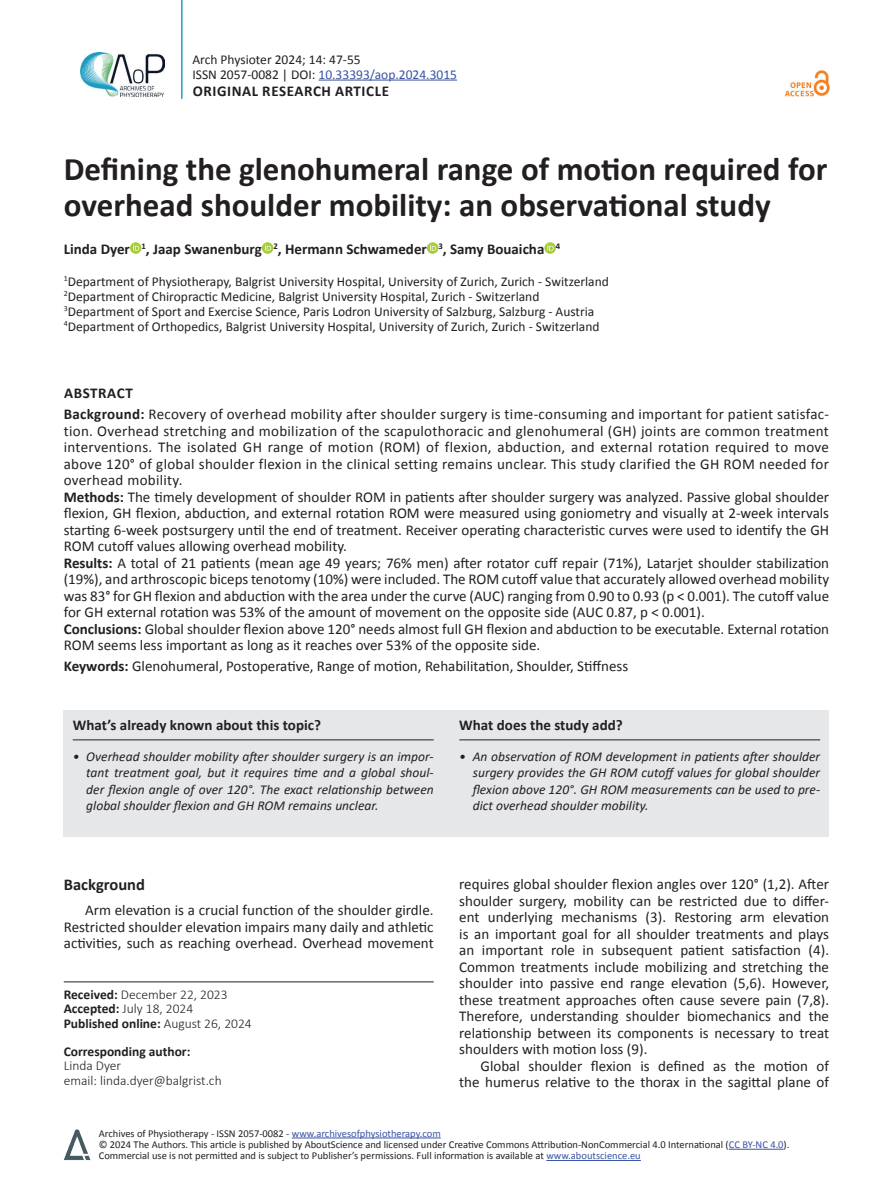
<style>
.page{position:relative;width:893px;height:1191px;background:#fff}
.page>*{position:absolute;margin:0;border:0;box-sizing:border-box;transform-origin:0 0}
.t1{font:700 33px/36px "Calibri";color:#231f20}
.t2{font:700 16.5px "Calibri";color:#231f20}
.t3{font:15px/16.5px "Calibri";color:#231f20;text-align:justify}
.t4{font:700 15px "Calibri";color:#231f20}
.t5{font:15px/20.7px "Calibri";letter-spacing:.02em;color:#231f20}
.t6{font:700 15px "Calibri";letter-spacing:.04em;color:#231f20}
.t7{font:13.5px/15px "Calibri";color:#231f20}
.t8{font:italic 13.5px/16.5px "Calibri";color:#231f20;text-align:justify}
.t9{font:300 13.5px/14.2px "Calibri";color:#231f20}
.t10{font:700 13.5px "Calibri";color:#231f20}
.t11{font:10.5px/11.2px "Calibri";color:#231f20}
.s1{color:#3853a3}
.s2{font-weight:700}
</style>
<div class="page">
<hr style="left:319px;top:80px;width:138px;height:1px;background:#3853a3">
<img style="left:81px;top:53px;width:84px;height:43px">
<hr style="left:181px;top:0;width:2px;height:99px;background:#209dbf">
<hr style="left:292px;top:1137px;width:149px;height:1px;background:#3853a3">
<hr style="left:729px;top:1148px;width:55px;height:1px;background:#3853a3">
<hr style="left:546px;top:1160px;width:95px;height:1px;background:#3853a3">
<img style="left:63px;top:1129px;width:28px;height:32px">
<img style="left:785px;top:70px;width:45px;height:27px">
<div style="left:130px;top:242px;width:11px;height:12px;background:#a5cd3a;border-radius:50%"></div>
<svg style="left:133px;top:244px;width:6px;height:7px"></svg>
<svg style="left:262px;top:242px;width:11px;height:12px"></svg>
<svg style="left:265px;top:244px;width:6px;height:7px"></svg>
<svg style="left:427px;top:242px;width:11px;height:12px"></svg>
<svg style="left:430px;top:244px;width:6px;height:7px"></svg>
<svg style="left:544px;top:242px;width:12px;height:12px"></svg>
<svg style="left:547px;top:244px;width:7px;height:7px"></svg>
<hr style="left:64px;top:981px;width:370px;height:1px;background:#231f20">
<div style="left:64px;top:710px;width:765px;height:126px;background:#e6e7e9"></div>
<hr style="left:73px;top:739px;width:361px;height:1px;background:#231f20">
<hr style="left:459px;top:739px;width:361px;height:1px;background:#231f20">
<p class="t7" style="left:192px;top:52px;width:266px">Arch Physioter 2024; 14: 47-55<br>ISSN 2057-0082 | DOI: <span class="s1">10.33393/aop.2024.3015</span></p>
<p class="t6" style="left:193px;top:81px;width:198px">ORIGINAL RESEARCH ARTICLE</p>
<h1 class="t1" style="left:64px;top:151px;width:765px">Defining the glenohumeral range of motion required for overhead shoulder mobility: an observational study</h1>
<p class="t4" style="left:64px;top:239px;width:498px">Linda Dyer <sup>1</sup>, Jaap Swanenburg <sup>2</sup>, Hermann Schwameder <sup>3</sup>, Samy Bouaicha <sup>4</sup></p>
<p class="t7" style="left:64px;top:274px;width:547px"><sup>1</sup>Department of Physiotherapy, Balgrist University Hospital, University of Zurich, Zurich - Switzerland <sup>2</sup>Department of Chiropractic Medicine, Balgrist University Hospital, Zurich - Switzerland <sup>3</sup>Department of Sport and Exercise Science, Paris Lodron University of Salzburg, Salzburg - Austria <sup>4</sup>Department of Orthopedics, Balgrist University Hospital, University of Zurich, Zurich - Switzerland</p>
<p class="t5" style="left:64px;top:383px;width:767px"><span class="s2">ABSTRACT<br>Background:</span> Recovery of overhead mobility after shoulder surgery is time-consuming and important for patient satisfac-</p>
<p class="t3" style="left:64px;top:422px;width:767px;text-align:left">tion. Overhead stretching and mobilization of the scapulothoracic and glenohumeral (GH) joints are common treatment interventions. The isolated GH range of motion (ROM) of flexion, abduction, and external rotation required to move above 120° of global shoulder flexion in the clinical setting remains unclear. This study clarified the GH ROM needed for overhead mobility.<br><span class="s2">Methods:</span> The timely development of shoulder ROM in patients after shoulder surgery was analyzed. Passive global shoulder flexion, GH flexion, abduction, and external rotation ROM were measured using goniometry and visually at 2-week intervals starting 6-week postsurgery until the end of treatment. Receiver operating characteristic curves were used to identify the GH ROM cutoff values allowing overhead mobility.<br><span class="s2">Results:</span> A total of 21 patients (mean age 49 years; 76% men) after rotator cuff repair (71%), Latarjet shoulder stabilization (19%), and arthroscopic biceps tenotomy (10%) were included. The ROM cutoff value that accurately allowed overhead mobility was 83° for GH flexion and abduction with the area under the curve (AUC) ranging from 0.90 to 0.93 (p &lt; 0.001). The cutoff value for GH external rotation was 53% of the amount of movement on the opposite side (AUC 0.87, p &lt; 0.001).<br><span class="s2">Conclusions:</span> Global shoulder flexion above 120° needs almost full GH flexion and abduction to be executable. External rotation ROM seems less important as long as it reaches over 53% of the opposite side.</p>
<p class="t3" style="left:64px;top:658px;width:566px"><span class="s2">Keywords:</span> Glenohumeral, Postoperative, Range of motion, Rehabilitation, Shoulder, Stiffness</p>
<p class="t4" style="left:73px;top:716px;width:250px">What’s already known about this topic?</p>
<p class="t8" style="left:86px;top:747px;width:349px;text-indent:-14px">• Overhead shoulder mobility after shoulder surgery is an impor&shy;tant treatment goal, but it requires time and a global shoul&shy;der flexion angle of over 120°. The exact relationship between global shoulder flexion and GH ROM remains unclear.</p>
<p class="t4" style="left:459px;top:716px;width:165px">What does the study add?</p>
<p class="t8" style="left:473px;top:747px;width:349px;text-indent:-14px">• An observation of ROM development in patients after shoulder surgery provides the GH ROM cutoffvalues for global shoulder flexion above 120°. GH ROM measurements can be used to pre&shy;dict overhead shoulder mobility.</p>
<p class="t2" style="left:64px;top:874px;width:83px">Background</p>
<p class="t3" style="left:64px;top:902px;width:371px;text-indent:21px">Arm elevation is a crucial function of the shoulder girdle.<br>Restricted shoulder elevation impairs many daily and athletic activities, such as reaching overhead. Overhead movement</p>
<p class="t9" style="left:64px;top:987px;width:189px"><span class="s2">Received:</span> December 22, 2023<br><span class="s2">Accepted:</span> July 18, 2024<br><span class="s2">Published online:</span> August 26, 2024</p>
<p class="t10" style="left:64px;top:1043px;width:128px">Corresponding author:</p>
<p class="t9" style="left:64px;top:1058px;width:159px">Linda Dyer<br>email: linda.dyer@balgrist.ch</p>
<p class="t3" style="left:459px;top:876px;width:371px">requires global shoulder flexion angles over 120° (1,2). After shoulder surgery, mobility can be restricted due to differ&shy;ent underlying mechanisms (3). Restoring arm elevation is an important goal for all shoulder treatments and plays an important role in subsequent patient satisfaction (4).<br>Common treatments include mobilizing and stretching the shoulder into passive end range elevation (5,6). However, these treatment approaches often cause severe pain (7,8).<br>Therefore, understanding shoulder biomechanics and the relationship between its components is necessary to treat shoulders with motion loss (9).</p>
<p class="t3" style="left:459px;top:1057px;width:371px;text-align:right">Global shoulder flexion is defined as the motion of the humerus relative to the thorax in the sagittal plane of</p>
<p class="t11" style="left:99px;top:1127px;width:692px">Archives of Physiotherapy - ISSN 2057-0082 - <span class="s1">www.archivesofphysiotherapy.com<br></span>© 2024 The Authors. This article is published by AboutScience and licensed under Creative Commons Attribution-NonCommercial 4.0 International (<span class="s1">CC BY-NC 4.0</span>).<br>Commercial use is not permitted and is subject to Publisher’s permissions. Full information is available at <span class="s1">www.aboutscience.eu</span></p>
</div>
